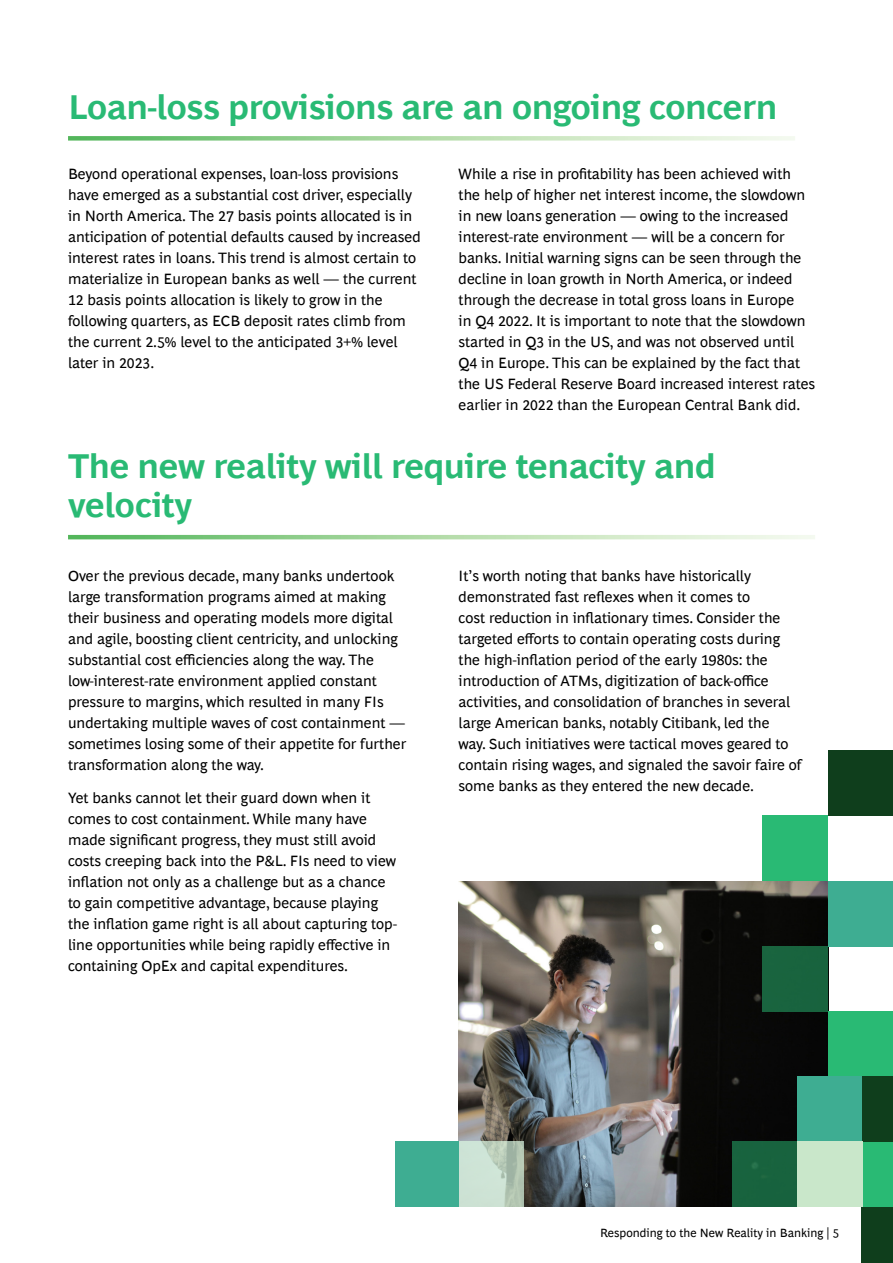
<style>
.page{position:relative;width:893px;height:1263px;background:#fff}
.page>*{position:absolute;margin:0;border:0;box-sizing:border-box;transform-origin:0 0}
.t1{font:700 34.5px/39px "Henderson BCG Sans";letter-spacing:-.01em;color:#29ba74}
.t2{font:15px/21px "Henderson BCG Sans";color:#000}
.t3{font:12px "Henderson BCG Sans";color:#000}
</style>
<div class="page">
<svg style="left:68px;top:136px;width:727px;height:5px;background:#b4ddb0"></svg>
<svg style="left:68px;top:535px;width:747px;height:4px;background:#abd9a7"></svg>
<img style="left:459px;top:881px;width:369px;height:326px">
<div style="left:828px;top:881px;width:65px;height:65px;background:#3ead92"></div>
<div style="left:763px;top:946px;width:65px;height:65px;background:#19643e"></div>
<div style="left:828px;top:1011px;width:65px;height:66px;background:#29ba74"></div>
<div style="left:862px;top:1142px;width:31px;height:65px;background:#29ba74"></div>
<div style="left:797px;top:1077px;width:65px;height:65px;background:#3ead92"></div>
<div style="left:763px;top:816px;width:65px;height:65px;background:#29ba74"></div>
<div style="left:828px;top:750px;width:65px;height:66px;background:#0f3e1c"></div>
<div style="left:862px;top:1077px;width:31px;height:65px;background:#0f3e1c"></div>
<div style="left:732px;top:1142px;width:65px;height:65px;background:#18633e"></div>
<div style="left:797px;top:1142px;width:65px;height:65px;background:#c9e7ca"></div>
<div style="left:862px;top:1207px;width:31px;height:56px;background:#0f3e1c"></div>
<svg style="left:459px;top:1142px;width:65px;height:65px;background:#c2d6c7"></svg>
<div style="left:395px;top:1142px;width:64px;height:65px;background:#3ead92"></div>
<p class="t1" style="left:68px;top:85px;width:711px">Loan-loss provisions are an ongoing concern</p>
<p class="t2" style="left:68px;top:162px;width:354px">Beyond operational expenses, loan-loss provisions have emerged as a substantial cost driver, especially in North America. The 27 basis points allocated is in anticipation of potential defaults caused by increased interest rates in loans. This trend is almost certain to materialize in European banks as well — the current 12 basis points allocation is likely to grow in the following quarters, as ECB deposit rates climb from the current 2.5% level to the anticipated 3+% level later in 2023.</p>
<p class="t2" style="left:459px;top:162px;width:358px">While a rise in profitability has been achieved with the help of higher net interest income, the slowdown in new loans generation — owing to the increased interest-rate environment — will be a concern for banks. Initial warning signs can be seen through the decline in loan growth in North America, or indeed through the decrease in total gross loans in Europe<br>in Q4 2022. It is important to note that the slowdown started in Q3 in the US, and was not observed until Q4 in Europe. This can be explained by the fact that the US Federal Reserve Board increased interest rates earlier in 2022 than the European Central Bank did.</p>
<p class="t1" style="left:68px;top:444px;width:649px">The new reality will require tenacity and velocity</p>
<p class="t2" style="left:68px;top:564px;width:340px">Over the previous decade, many banks undertook large transformation programs aimed at making their business and operating models more digital and agile, boosting client centricity, and unlocking substantial cost efficiencies along the way. The low-interest-rate environment applied constant pressure to margins, which resulted in many FIs undertaking multiple waves of cost containment — sometimes losing some of their appetite for further transformation along the way.</p>
<p class="t2" style="left:68px;top:786px;width:330px">Yet banks cannot let their guard down when it comes to cost containment. While many have made significant progress, they must still avoid costs creeping back into the P&amp;L. FIs need to view inflation not only as a challenge but as a chance to gain competitive advantage, because playing the inflation game right is all about capturing top&shy;line opportunities while being rapidly effective in containing OpEx and capital expenditures.</p>
<p class="t2" style="left:459px;top:564px;width:344px">It’s worth noting that banks have historically demonstrated fast reflexes when it comes to<br>cost reduction in inflationary times. Consider the targeted efforts to contain operating costs during the high-inflation period of the early 1980s: the introduction of ATMs, digitization of back-office activities, and consolidation of branches in several large American banks, notably Citibank, led the<br>way. Such initiatives were tactical moves geared to contain rising wages, and signaled the savoir faire of some banks as they entered the new decade.</p>
<p class="t3" style="left:600px;top:1224px;width:240px">Responding to the New Reality in Banking | 5</p>
</div>
